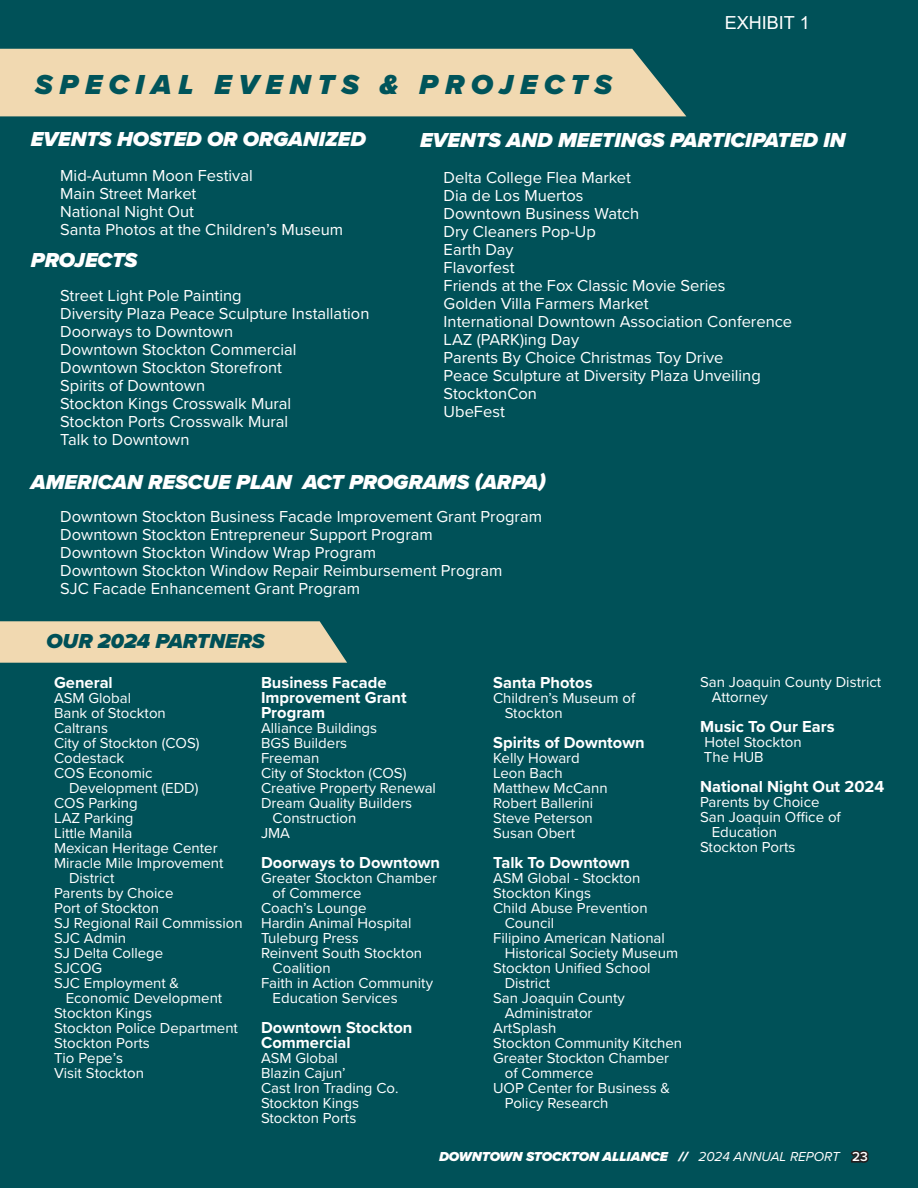
<style>
.page{position:relative;width:918px;height:1188px;background:#005158}
.page>*{position:absolute;margin:0;border:0;box-sizing:border-box;transform-origin:0 0}
.t1{font:italic 900 28.5px "Proxima Nova";letter-spacing:.24em;color:#00545a}
.t2{font:italic 900 21px "Proxima Nova";color:#fff}
.t3{font:italic 900 21px "Proxima Nova";color:#005057}
.t4{font:18px "Arial";color:#fff}
.t5{font:16.5px/18px "Proxima Nova";color:#fff}
.t6{font:700 16.5px/15px "Proxima Nova";color:#fff}
.t7{font:15px/15px "Proxima Nova";color:#fff}
.t8{font:italic 900 13.5px "Proxima Nova";color:#fff}
.s1{font-weight:400}
.s2{font-weight:600;font-style:normal;color:#231f20}
</style>
<div class="page">
<svg style="left:0;top:621px;width:347px;height:42px;background:#e4d1ac"></svg>
<div style="left:0;top:49px;width:686px;height:67px;background:#f1d9b1"></div>
<p class="t4" style="left:725px;top:10px;width:87px">EXHIBIT 1</p>
<h1 class="t1" style="left:35px;top:63px;width:578px">SPECIAL EVENTS &amp; PROJECTS</h1>
<h2 class="t2" style="left:31px;top:124px;width:337px">EVENTS HOSTED OR ORGANIZED</h2>
<h2 class="t2" style="left:420px;top:124px;width:427px">EVENTS AND MEETINGS PARTICIPATED IN</h2>
<p class="t5" style="left:60px;top:166px;width:284px">Mid-Autumn Moon Festival<br>Main Street Market<br>National Night Out<br>Santa Photos at the Children’s Museum</p>
<p class="t5" style="left:444px;top:168px;width:350px">Delta College Flea Market<br>Dia de Los Muertos<br>Downtown Business Watch<br>Dry Cleaners Pop-Up<br>Earth Day<br>Flavorfest<br>Friends at the Fox Classic Movie Series<br>Golden Villa Farmers Market<br>International Downtown Association Conference<br>LAZ (PARK)ing Day<br>Parents By Choice Christmas Toy Drive<br>Peace Sculpture at Diversity Plaza Unveiling<br>StocktonCon<br>UbeFest</p>
<h2 class="t2" style="left:31px;top:245px;width:108px">PROJECTS</h2>
<p class="t5" style="left:60px;top:286px;width:311px">Street Light Pole Painting<br>Diversity Plaza Peace Sculpture Installation<br>Doorways to Downtown<br>Downtown Stockton Commercial<br>Downtown Stockton Storefront<br>Spirits of Downtown<br>Stockton Kings Crosswalk Mural<br>Stockton Ports Crosswalk Mural<br>Talk to Downtown</p>
<h2 class="t2" style="left:31px;top:466px;width:517px">AMERICAN RESCUE PLAN ACT PROGRAMS (ARPA)</h2>
<p class="t5" style="left:60px;top:507px;width:483px">Downtown Stockton Business Facade Improvement Grant Program Downtown Stockton Entrepreneur Support Program<br>Downtown Stockton Window Wrap Program<br>Downtown Stockton Window Repair Reimbursement Program<br>SJC Facade Enhancement Grant Program</p>
<h2 class="t3" style="left:47px;top:625px;width:220px">OUR 2024 PARTNERS</h2>
<p class="t6" style="left:54px;top:675px;width:60px">General</p>
<p class="t7" style="left:54px;top:690px;width:147px">ASM Global<br>Bank of Stockton<br>Caltrans<br>City of Stockton (COS)<br>Codestack<br>COS Economic</p>
<p class="t7" style="left:69px;top:780px;width:131px">Development (EDD)</p>
<p class="t7" style="left:54px;top:795px;width:85px">COS Parking</p>
<p class="t7" style="left:54px;top:810px;width:81px">LAZ Parking</p>
<p class="t7" style="left:54px;top:825px;width:80px">Little Manila</p>
<p class="t7" style="left:54px;top:840px;width:165px">Mexican Heritage Center</p>
<p class="t7" style="left:54px;top:855px;width:171px">Miracle Mile Improvement</p>
<p class="t7" style="left:69px;top:870px;width:47px">District</p>
<p class="t7" style="left:54px;top:885px;width:121px">Parents by Choice</p>
<p class="t7" style="left:54px;top:900px;width:107px">Port of Stockton</p>
<p class="t7" style="left:54px;top:915px;width:190px">SJ Regional Rail Commission</p>
<p class="t7" style="left:54px;top:930px;width:74px">SJC Admin</p>
<p class="t7" style="left:54px;top:945px;width:111px">SJ Delta College</p>
<p class="t7" style="left:54px;top:960px;width:50px">SJCOG</p>
<p class="t7" style="left:54px;top:975px;width:127px">SJC Employment &amp;</p>
<p class="t7" style="left:66px;top:990px;width:158px">Economic Development</p>
<p class="t7" style="left:54px;top:1005px;width:100px">Stockton Kings</p>
<p class="t7" style="left:54px;top:1020px;width:185px">Stockton Police Department</p>
<p class="t7" style="left:54px;top:1035px;width:97px">Stockton Ports</p>
<p class="t7" style="left:54px;top:1050px;width:71px">Tio Pepe’s</p>
<p class="t7" style="left:54px;top:1065px;width:92px">Visit Stockton</p>
<p class="t6" style="left:261px;top:675px;width:147px">Business Facade<br>Improvement Grant<br>Program</p>
<p class="t7" style="left:261px;top:720px;width:118px">Alliance Buildings</p>
<p class="t7" style="left:261px;top:735px;width:88px">BGS Builders</p>
<p class="t7" style="left:261px;top:750px;width:60px">Freeman</p>
<p class="t7" style="left:261px;top:765px;width:147px">City of Stockton (COS)</p>
<p class="t7" style="left:261px;top:780px;width:176px">Creative Property Renewal</p>
<p class="t7" style="left:261px;top:795px;width:153px">Dream Quality Builders</p>
<p class="t7" style="left:273px;top:810px;width:85px">Construction</p>
<p class="t7" style="left:261px;top:825px;width:31px">JMA</p>
<p class="t6" style="left:261px;top:855px;width:181px">Doorways to Downtown</p>
<p class="t7" style="left:261px;top:870px;width:177px">Greater Stockton Chamber</p>
<p class="t7" style="left:273px;top:885px;width:90px">of Commerce</p>
<p class="t7" style="left:261px;top:900px;width:107px">Coach’s Lounge</p>
<p class="t7" style="left:261px;top:915px;width:152px">Hardin Animal Hospital</p>
<p class="t7" style="left:261px;top:930px;width:99px">Tuleburg Press</p>
<p class="t7" style="left:261px;top:945px;width:163px">Reinvent South Stockton</p>
<p class="t7" style="left:273px;top:960px;width:60px">Coalition</p>
<p class="t7" style="left:261px;top:975px;width:174px">Faith in Action Community</p>
<p class="t7" style="left:273px;top:990px;width:127px">Education Services</p>
<p class="t6" style="left:261px;top:1020px;width:153px">Downtown Stockton<br>Commercial</p>
<p class="t7" style="left:261px;top:1050px;width:139px">ASM Global<br>Blazin Cajun’<br>Cast Iron Trading Co.<br>Stockton Kings<br>Stockton Ports</p>
<p class="t6" style="left:493px;top:675px;width:101px">Santa Photos</p>
<p class="t7" style="left:505px;top:690px;width:132px;text-indent:-12px">Children’s Museum of<br>Stockton</p>
<p class="t6" style="left:493px;top:735px;width:153px">Spirits of Downtown</p>
<p class="t7" style="left:493px;top:750px;width:116px">Kelly Howard<br>Leon Bach<br>Matthew McCann<br>Robert Ballerini<br>Steve Peterson<br>Susan Obert</p>
<p class="t6" style="left:493px;top:855px;width:139px">Talk To Downtown</p>
<p class="t7" style="left:493px;top:870px;width:149px">ASM Global - Stockton</p>
<p class="t7" style="left:493px;top:885px;width:100px">Stockton Kings</p>
<p class="t7" style="left:493px;top:900px;width:156px">Child Abuse Prevention</p>
<p class="t7" style="left:505px;top:915px;width:51px">Council</p>
<p class="t7" style="left:493px;top:930px;width:173px">Filipino American National</p>
<p class="t7" style="left:505px;top:945px;width:175px">Historical Society Museum</p>
<p class="t7" style="left:493px;top:960px;width:159px">Stockton Unified School</p>
<p class="t7" style="left:505px;top:975px;width:47px">District</p>
<p class="t7" style="left:493px;top:990px;width:133px">San Joaquin County</p>
<p class="t7" style="left:505px;top:1005px;width:89px">Administrator</p>
<p class="t7" style="left:493px;top:1020px;width:65px">ArtSplash</p>
<p class="t7" style="left:493px;top:1035px;width:190px">Stockton Community Kitchen</p>
<p class="t7" style="left:493px;top:1050px;width:177px">Greater Stockton Chamber</p>
<p class="t7" style="left:505px;top:1065px;width:90px">of Commerce</p>
<p class="t7" style="left:493px;top:1080px;width:179px">UOP Center for Business &amp;</p>
<p class="t7" style="left:505px;top:1095px;width:105px">Policy Research</p>
<p class="t7" style="left:712px;top:674px;width:171px;text-indent:-12px">San Joaquin County District<br>Attorney</p>
<p class="t6" style="left:700px;top:718px;width:136px">Music To Our Ears</p>
<p class="t7" style="left:704px;top:734px;width:99px">Hotel Stockton<br>The HUB</p>
<p class="t6" style="left:700px;top:778px;width:186px">National Night Out 2024</p>
<p class="t7" style="left:700px;top:794px;width:121px">Parents by Choice</p>
<p class="t7" style="left:700px;top:809px;width:142px">San Joaquin Office of</p>
<p class="t7" style="left:712px;top:824px;width:67px">Education</p>
<p class="t7" style="left:700px;top:839px;width:97px">Stockton Ports</p>
<p class="t8" style="left:439px;top:1147px;width:430px">DOWNTOWN STOCKTON ALLIANCE // <span class="s1">2024 ANNUAL REPORT</span> <span class="s2">23</span></p>
</div>
